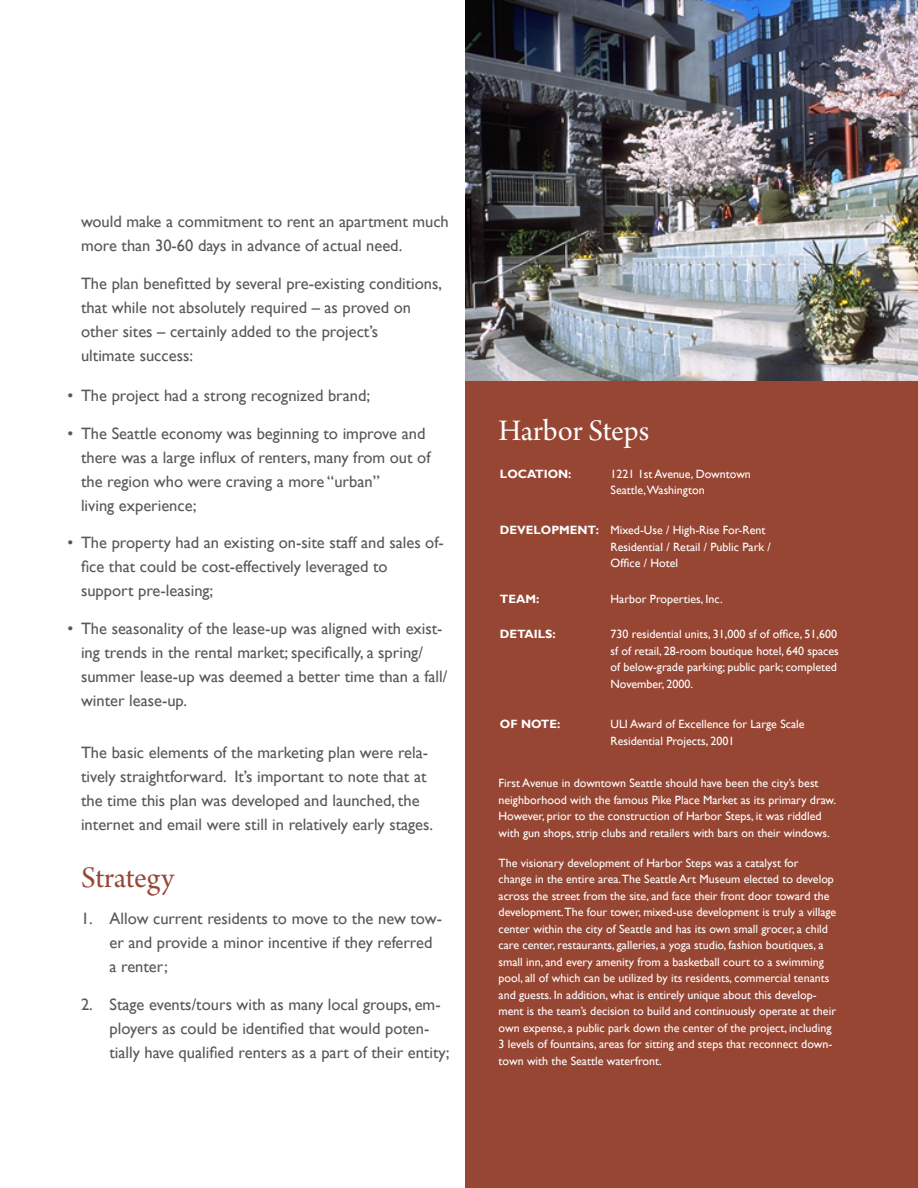
<style>
.page{position:relative;width:918px;height:1188px;background:#fff}
.page>*{position:absolute;margin:0;border:0;box-sizing:border-box;transform-origin:0 0}
.t1{font:31.5px "Arno Pro Subhead";color:#fff}
.t2{font:31.5px "Arno Pro Subhead";letter-spacing:-.01em;color:#974633}
.Body{font:16.5px/24px "Gill Sans";color:#57585a}
.Body-2{font:12px/16.5px "Gill Sans";color:#fff}
.Body-3{font:700 12px "Gill Sans";color:#fff}
</style>
<div class="page">
<div style="left:466px;top:0;width:452px;height:1188px;background:#974633"></div>
<img style="left:466px;top:0;width:452px;height:380px">
<p class="Body" style="left:81px;top:210px;width:369px">would make a commitment to rent an apartment much more than 30-60 days in advance of actual need.</p>
<p class="Body" style="left:81px;top:272px;width:363px">The plan benefitted by several pre-existing conditions, that while not absolutely required – as proved on other sites – certainly added to the project’s<br>ultimate success:</p>
<p class="Body" style="left:68px;top:384px;width:304px">• The project had a strong recognized brand;</p>
<p class="Body" style="left:81px;top:421px;width:351px;text-indent:-14px">• The Seattle economy was beginning to improve and there was a large influx of renters, many from out of the region who were craving a more “urban”<br>living experience;</p>
<p class="Body" style="left:81px;top:531px;width:364px;text-indent:-14px">• The property had an existing on-site staff and sales of&shy;fice that could be cost-effectively leveraged to support pre-leasing;</p>
<p class="Body" style="left:81px;top:616px;width:368px;text-indent:-14px">• The seasonality of the lease-up was aligned with exist&shy;ing trends in the rental market; specifically, a spring/ summer lease-up was deemed a better time than a fall/ winter lease-up.</p>
<p class="Body" style="left:81px;top:741px;width:354px">The basic elements of the marketing plan were rela&shy;tively straightforward. It’s important to note that at the time this plan was developed and launched, the internet and email were still in relatively early stages.</p>
<h1 class="t2" style="left:81px;top:860px;width:95px">Strategy</h1>
<p class="Body" style="left:110px;top:907px;width:334px;text-indent:-28px">1. Allow current residents to move to the new tow&shy;er and provide a minor incentive if they referred a renter;</p>
<p class="Body" style="left:110px;top:992px;width:342px;text-indent:-28px">2. Stage events/tours with as many local groups, em&shy;ployers as could be identified that would poten&shy;tially have qualified renters as a part of their entity;</p>
<h1 class="t1" style="left:499px;top:413px;width:152px">Harbor Steps</h1>
<p class="Body-3" style="left:500px;top:466px;width:73px">LOCATION:</p>
<p class="Body-2" style="left:611px;top:466px;width:142px">1221 1st Avenue, Downtown<br>Seattle,Washington</p>
<p class="Body-3" style="left:500px;top:523px;width:101px">DEVELOPMENT:</p>
<p class="Body-2" style="left:611px;top:522px;width:162px">Mixed-Use / High-Rise For-Rent<br>Residential / Retail / Public Park /<br>Office / Hotel</p>
<p class="Body-3" style="left:500px;top:592px;width:41px">TEAM:</p>
<p class="Body-2" style="left:611px;top:591px;width:114px">Harbor Properties, Inc.</p>
<p class="Body-3" style="left:500px;top:627px;width:57px">DETAILS:</p>
<p class="Body-2" style="left:611px;top:626px;width:230px">730 residential units, 31,000 sf of office, 51,600 sf of retail, 28-room boutique hotel, 640 spaces of below-grade parking; public park; completed November, 2000.</p>
<p class="Body-3" style="left:500px;top:717px;width:62px">OF NOTE:</p>
<p class="Body-2" style="left:611px;top:716px;width:196px">ULI Award of Excellence for Large Scale<br>Residential Projects, 2001</p>
<h1 class="Body-2" style="left:499px;top:775px;width:339px">First Avenue in downtown Seattle should have been the city’s best neighborhood with the famous Pike Place Market as its primary draw.<br>However, prior to the construction of Harbor Steps, it was riddled with gun shops, strip clubs and retailers with bars on their windows.</h1>
<p class="Body-2" style="left:499px;top:855px;width:339px">The visionary development of Harbor Steps was a catalyst for<br>change in the entire area.The Seattle Art Museum elected to develop across the street from the site, and face their front door toward the development.The four tower, mixed-use development is truly a village center within the city of Seattle and has its own small grocer, a child care center, restaurants, galleries, a yoga studio, fashion boutiques, a small inn, and every amenity from a basketball court to a swimming pool, all of which can be utilized by its residents, commercial tenants and guests. In addition, what is entirely unique about this develop&shy;ment is the team’s decision to build and continuously operate at their own expense, a public park down the center of the project, including 3 levels of fountains, areas for sitting and steps that reconnect down&shy;town with the Seattle waterfront.</p>
</div>
